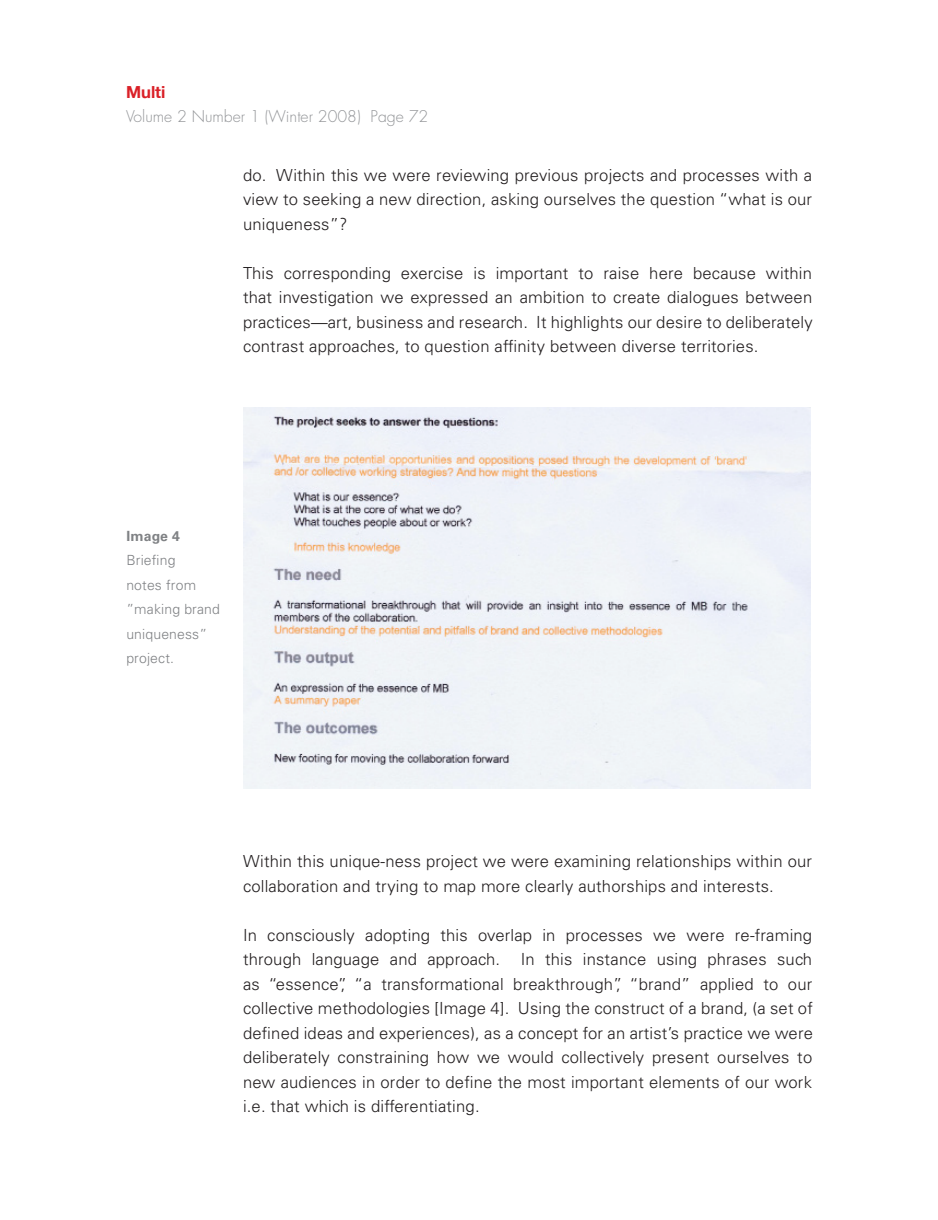
<style>
.page{position:relative;width:938px;height:1220px;background:#fff}
.page>*{position:absolute;margin:0;border:0;box-sizing:border-box;transform-origin:0 0}
.t1{font:300 16.62px/24.5px "Univers LT Std";letter-spacing:.01em;color:#231f20;text-align:justify}
.t2{font:700 16.62px "Helvetica Neue";color:#da2128}
.t3{font:300 15.75px "Futura";color:#939598}
.t4{font:300 14px/24.5px "Univers LT Std";letter-spacing:.01em;color:#808285}
.t5{font:700 14px "Univers LT Std";letter-spacing:.01em;color:#808285}
</style>
<div class="page">
<img style="left:243px;top:408px;width:567px;height:380px">
<p class="t2" style="left:126px;top:82px;width:41px">!"#$%</p>
<p class="t3" style="left:126px;top:107px;width:304px">Volume 2 Number 1 (Winter 2008) Page 72</p>
<p class="t1" style="left:243px;top:163px;width:570px">do. Within this we were reviewing previous projects and processes with a view to seeking a new direction, asking ourselves the question “what is our uniqueness”?</p>
<p class="t1" style="left:243px;top:261px;width:571px">This corresponding exercise is important to raise here because within that investigation we expressed an ambition to create dialogues between practices—art, business and research. It highlights our desire to deliberately contrast approaches, to question affinity between diverse territories.</p>
<p class="t5" style="left:126px;top:527px;width:55px">Image 4</p>
<p class="t4" style="left:126px;top:548px;width:95px">Briefing<br>notes from ”making brand uniqueness” project.</p>
<p class="t1" style="left:243px;top:849px;width:570px">Within this unique-ness project we were examining relationships within our collaboration and trying to map more clearly authorships and interests.</p>
<p class="t1" style="left:243px;top:922px;width:571px">In consciously adopting this overlap in processes we were re-framing through language and approach. In this instance using phrases such as “essence”, “a transformational breakthrough”, “brand” applied to our collective methodologies [Image 4]. Using the construct of a brand, (a set of defined ideas and experiences), as a concept for an artist’s practice we were deliberately constraining how we would collectively present ourselves to new audiences in order to define the most important elements of our work i.e. that which is differentiating.</p>
</div>
